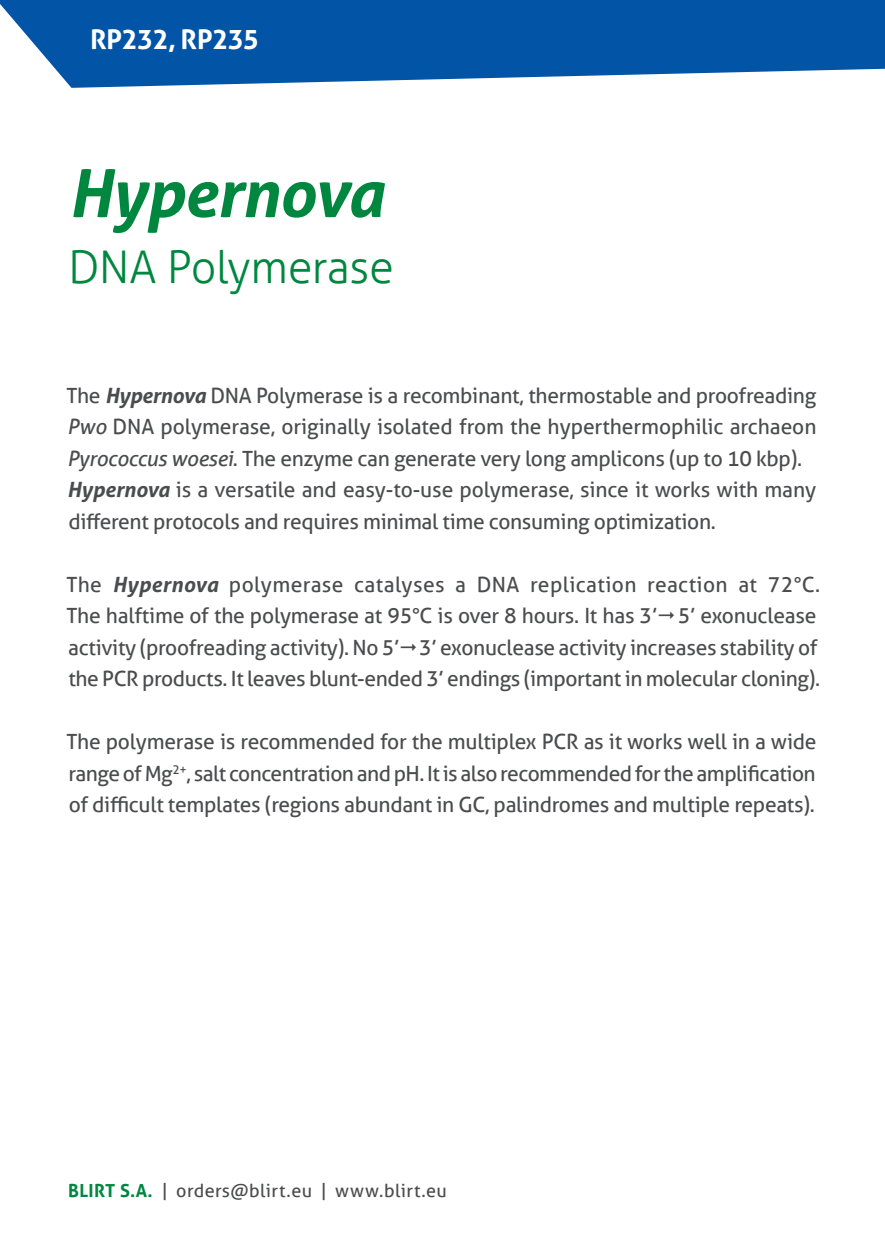
<style>
.page{position:relative;width:885px;height:1242px;background:#fff}
.page>*{position:absolute;margin:0;border:0;box-sizing:border-box;transform-origin:0 0}
.t1{font:italic 700 66px "Aller";letter-spacing:-.02em;color:#00873f}
.t2{font:300 45px "Aller";letter-spacing:-.015em;color:#00873f}
.t3{font:700 27px "Aller";letter-spacing:-.025em;color:#fff}
.t4{font:21px/31.5px "Aller";letter-spacing:-.015em;color:#4b4c4d;text-align:justify}
.t5{font:18px "Aller";letter-spacing:.02em;color:#4b4c4d}
.s1{font-weight:700;font-style:italic}
.s2{font-style:italic}
.s3{font-weight:700;color:#00873f}
</style>
<div class="page">
<svg style="left:0;top:0;width:884px;height:88px;background:#246bb2"></svg>
<p class="t3" style="left:90px;top:23px;width:170px">RP232, RP235</p>
<p class="t1" style="left:68px;top:152px;width:317px">Hypernova</p>
<p class="t2" style="left:68px;top:240px;width:327px">DNA Polymerase</p>
<p class="t4" style="left:66px;top:379px;width:751px">The <span class="s1">Hypernova</span> DNA Polymerase is a recombinant, thermostable and proofreading <span class="s2">Pwo</span> DNA polymerase, originally isolated from the hyperthermophilic archaeon <span class="s2">Pyrococcus woesei</span>. The enzyme can generate very long amplicons (up to 10 kbp).</p>
<p class="t4" style="left:67px;top:474px;width:750px"><span class="s1">Hypernova</span> is a versatile and easy-to-use polymerase, since it works with many different protocols and requires minimal time consuming optimization.</p>
<p class="t4" style="left:66px;top:568px;width:755px;text-align:left">The <span class="s1">Hypernova</span> polymerase catalyses a DNA replication reaction at 72°C.<br>The halftime of the polymerase at 95°C is over 8 hours. It has 3’ 5’ exonuclease activity (proofreading activity). No 5’ 3’ exonuclease activity increases stability of the PCR products. It leaves blunt-ended 3’ endings (important in molecular cloning).</p>
<p class="t4" style="left:66px;top:726px;width:751px">The polymerase is recommended for the multiplex PCR as it works well in a wide range of Mg<sup>2+</sup>, salt concentration and pH. It is also recommended for the amplification of difficult templates (regions abundant in GC, palindromes and multiple repeats).</p>
<p class="t5" style="left:68px;top:1180px;width:380px"><span class="s3">BLIRT S.A.</span> | orders@blirt.eu | www.blirt.eu</p>
</div>
